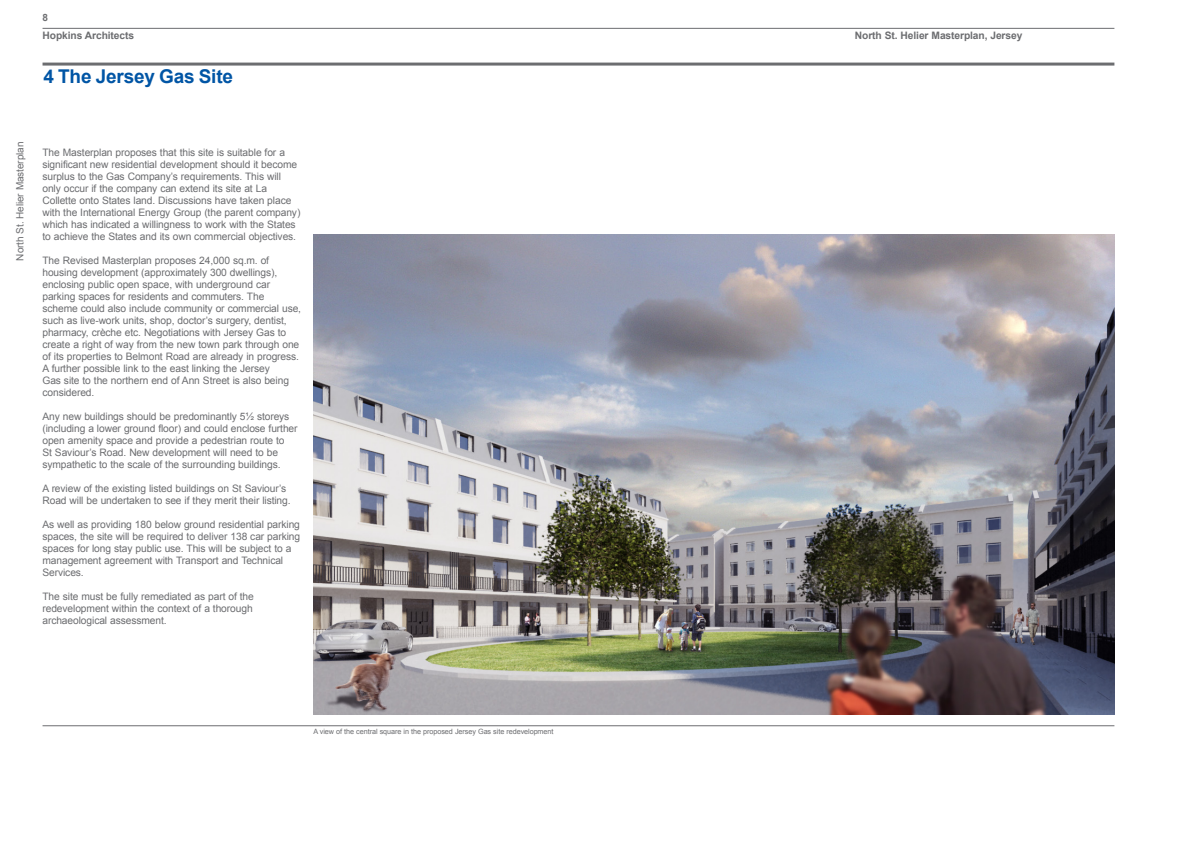
<style>
.page{position:relative;width:1191px;height:842px;background:#fff}
.page>*{position:absolute;margin:0;border:0;box-sizing:border-box;transform-origin:0 0}
.Sub_Title{font:700 19px "Arial";letter-spacing:-.01em;color:#0155a5}
.Regular_body_text{font:10.2px/12px "Arial";letter-spacing:-.01em;color:#6c6d70}
.t1{font:700 10.2px "Arial";letter-spacing:-.01em;color:#6c6d70}
.t2{font:10px "Arial";letter-spacing:-.01em;color:#6c6d70}
.t3{font:700 10px "Arial";color:#6c6d70}
.Caption_Text_Regular{font:7.2px "Arial";letter-spacing:-.01em;color:#6c6d70}
</style>
<div class="page">
<hr style="left:43px;top:63px;width:1071px;height:3px;background:#6c6d70">
<hr style="left:43px;top:726px;width:1071px;height:1px;background:#6c6d70">
<hr style="left:43px;top:28px;width:1071px;height:1px;background:#6c6d70">
<img style="left:313px;top:234px;width:801px;height:480px">
<p class="t3" style="left:43px;top:12px;width:7px">8</p>
<p class="t1" style="left:43px;top:29px;width:93px">Hopkins Architects</p>
<p class="t1" style="left:855px;top:29px;width:169px">North St. Helier Masterplan, Jersey</p>
<p class="Sub_Title" style="left:44px;top:66px;width:191px">4 The Jersey Gas Site</p>
<p class="t2" style="left:14px;top:261px;width:120px;rotate:-90deg">North St. Helier Masterplan</p>
<p class="Regular_body_text" style="left:42px;top:146px;width:259px">The Masterplan proposes that this site is suitable for a significant new residential development should it become surplus to the Gas Company’s requirements. This will only occur if the company can extend its site at La Collette onto States land. Discussions have taken place with the International Energy Group (the parent company) which has indicated a willingness to work with the States to achieve the States and its own commercial objectives.</p>
<p class="Regular_body_text" style="left:42px;top:254px;width:260px">The Revised Masterplan proposes 24,000 sq.m. of housing development (approximately 300 dwellings), enclosing public open space, with underground car parking spaces for residents and commuters. The scheme could also include community or commercial use, such as live-work units, shop, doctor’s surgery, dentist, pharmacy, crèche etc. Negotiations with Jersey Gas to create a right of way from the new town park through one of its properties to Belmont Road are already in progress.<br>A further possible link to the east linking the Jersey<br>Gas site to the northern end of Ann Street is also being considered.</p>
<p class="Regular_body_text" style="left:42px;top:410px;width:257px">Any new buildings should be predominantly 5½ storeys (including a lower ground floor) and could enclose further open amenity space and provide a pedestrian route to<br>St Saviour’s Road. New development will need to be sympathetic to the scale of the surrounding buildings.</p>
<p class="Regular_body_text" style="left:42px;top:482px;width:250px">A review of the existing listed buildings on St Saviour’s<br>Road will be undertaken to see if they merit their listing.</p>
<p class="Regular_body_text" style="left:42px;top:518px;width:259px">As well as providing 180 below ground residential parking spaces, the site will be required to deliver 138 car parking spaces for long stay public use. This will be subject to a management agreement with Transport and Technical Services.</p>
<p class="Regular_body_text" style="left:42px;top:590px;width:213px;text-align:justify">The site must be fully remediated as part of the redevelopment within the context of a thorough archaeological assessment.</p>
<p class="Caption_Text_Regular" style="left:313px;top:727px;width:242px">A view of the central square in the proposed Jersey Gas site redevelopment</p>
</div>
